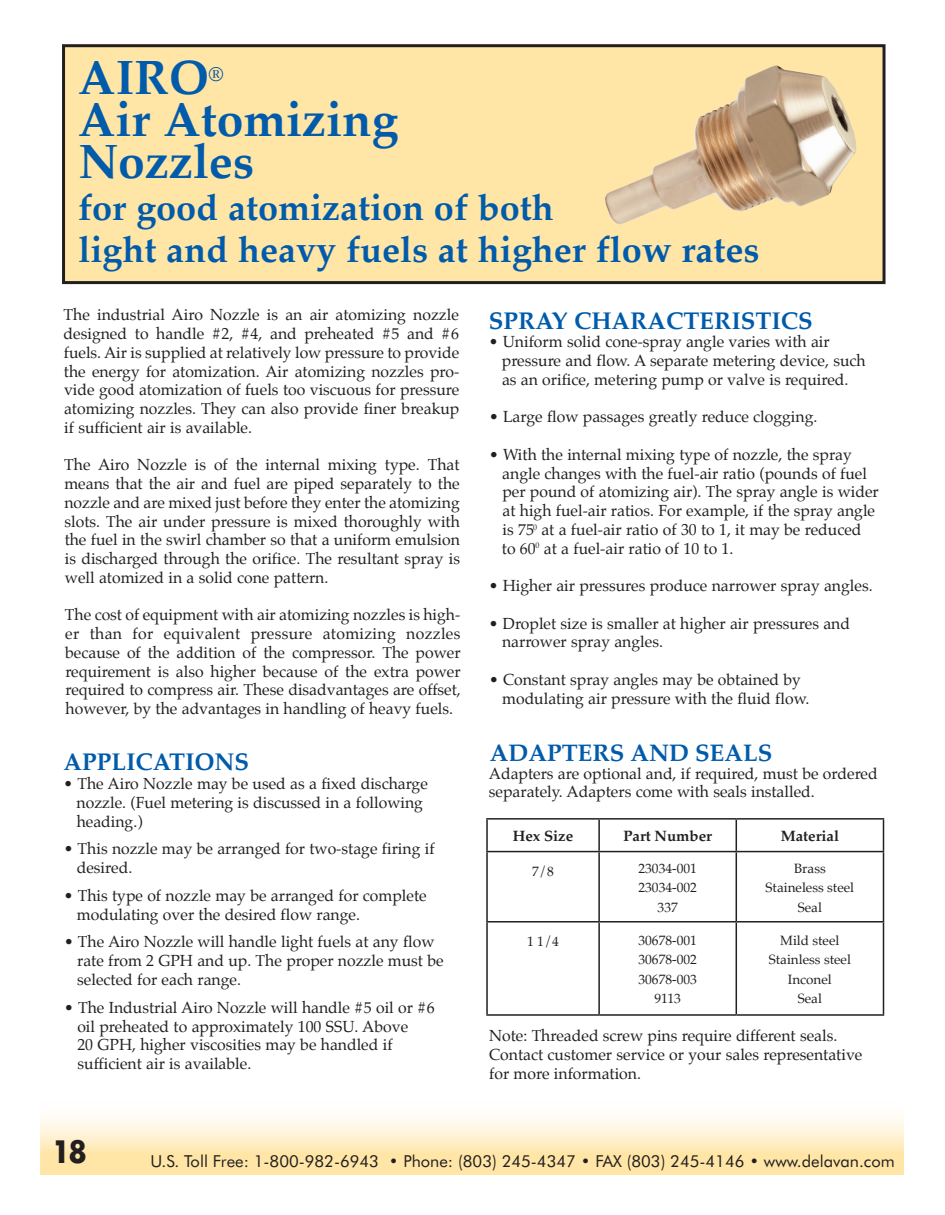
<style>
.page{position:relative;width:945px;height:1215px;background:#fff}
.page>*{position:absolute;margin:0;border:0;box-sizing:border-box;transform-origin:0 0}
.t1{font:700 48px/42px "Palatino";color:#015bab}
.t2{font:700 36px/42px "Palatino";color:#015bab}
.t3{font:700 30px "Futura";color:#231f20;scale:.91 1}
.t4{font:700 24px "Palatino";color:#015bab}
.t5{font:19.5px "Palatino";color:#0153a0}
.t6{font:16.5px "Futura BT";color:#231f20}
.t7{font:15.75px/18.8px "Palatino";color:#231f20}
.t8{font:700 15px "Palatino";color:#231f20}
.t9{font:13.5px "Palatino";color:#231f20}
</style>
<div class="page">
<svg style="left:40px;top:1117px;width:864px;height:57px;background:#ffedc3"></svg>
<div style="left:64px;top:46px;width:820px;height:237px;background:#ffe5a6"></div>
<div style="left:62px;top:44px;width:824px;height:240px;border:3px solid #231f20"></div>
<img style="left:605px;top:65px;width:251px;height:159px">
<hr style="left:486px;top:818px;width:113px;height:2px;background:#231f20">
<hr style="left:486px;top:820px;width:2px;height:31px;background:#231f20">
<hr style="left:599px;top:818px;width:137px;height:2px;background:#231f20">
<hr style="left:598px;top:820px;width:2px;height:31px;background:#231f20">
<hr style="left:736px;top:818px;width:148px;height:2px;background:#231f20">
<hr style="left:736px;top:820px;width:1px;height:31px;background:#231f20">
<hr style="left:883px;top:820px;width:1px;height:31px;background:#231f20">
<hr style="left:486px;top:851px;width:113px;height:1px;background:#231f20">
<hr style="left:486px;top:852px;width:2px;height:69px;background:#231f20">
<hr style="left:599px;top:851px;width:137px;height:1px;background:#231f20">
<hr style="left:598px;top:852px;width:2px;height:69px;background:#231f20">
<hr style="left:736px;top:851px;width:148px;height:1px;background:#231f20">
<hr style="left:736px;top:852px;width:1px;height:69px;background:#231f20">
<hr style="left:883px;top:852px;width:1px;height:69px;background:#231f20">
<hr style="left:486px;top:921px;width:113px;height:2px;background:#231f20">
<hr style="left:486px;top:923px;width:2px;height:91px;background:#231f20">
<hr style="left:599px;top:921px;width:137px;height:2px;background:#231f20">
<hr style="left:598px;top:923px;width:2px;height:91px;background:#231f20">
<hr style="left:736px;top:921px;width:148px;height:2px;background:#231f20">
<hr style="left:736px;top:923px;width:1px;height:91px;background:#231f20">
<hr style="left:883px;top:923px;width:1px;height:91px;background:#231f20">
<hr style="left:486px;top:1014px;width:113px;height:2px;background:#231f20">
<hr style="left:599px;top:1014px;width:137px;height:2px;background:#231f20">
<hr style="left:736px;top:1014px;width:148px;height:2px;background:#231f20">
<p class="t1" style="left:78px;top:56px;width:132px">AIRO</p>
<p class="t5" style="left:209px;top:58px;width:16px">®</p>
<p class="t1" style="left:78px;top:98px;width:321px">Air Atomizing<br>Nozzles</p>
<p class="t2" style="left:78px;top:186px;width:683px">for good atomization of both<br>light and heavy fuels at higher flow rates</p>
<p class="t7" style="left:64px;top:306px;width:397px;text-align:justify">The industrial Airo Nozzle is an air atomizing nozzle designed to handle #2, #4, and preheated #5 and #6 fuels. Air is supplied at relatively low pressure to provide the energy for atomization. Air atomizing nozzles pro&shy;vide good atomization of fuels too viscuous for pressure atomizing nozzles. They can also provide finer breakup if sufficient air is available.</p>
<p class="t7" style="left:64px;top:456px;width:397px;text-align:justify">The Airo Nozzle is of the internal mixing type. That means that the air and fuel are piped separately to the nozzle and are mixed just before they enter the atomizing slots. The air under pressure is mixed thoroughly with the fuel in the swirl chamber so that a uniform emulsion is discharged through the orifice. The resultant spray is well atomized in a solid cone pattern.</p>
<p class="t7" style="left:65px;top:606px;width:397px;text-align:justify">The cost of equipment with air atomizing nozzles is high&shy;er than for equivalent pressure atomizing nozzles because of the addition of the compressor. The power requirement is also higher because of the extra power required to compress air. These disadvantages are offset, however, by the advantages in handling of heavy fuels.</p>
<p class="t4" style="left:64px;top:742px;width:187px">APPLICATIONS</p>
<p class="t7" style="left:77px;top:774px;width:353px;text-indent:-13px">• The Airo Nozzle may be used as a fixed discharge nozzle. (Fuel metering is discussed in a following heading.)</p>
<p class="t7" style="left:77px;top:840px;width:359px;text-indent:-13px">• This nozzle may be arranged for two-stage firing if desired.</p>
<p class="t7" style="left:77px;top:886px;width:351px;text-indent:-13px">• This type of nozzle may be arranged for complete modulating over the desired flow range.</p>
<p class="t7" style="left:77px;top:933px;width:368px;text-indent:-13px">• The Airo Nozzle will handle light fuels at any flow rate from 2 GPH and up. The proper nozzle must be selected for each range.</p>
<p class="t7" style="left:77px;top:998px;width:359px;text-indent:-13px">• The Industrial Airo Nozzle will handle #5 oil or #6 oil preheated to approximately 100 SSU. Above<br>20 GPH, higher viscosities may be handled if sufficient air is available.</p>
<p class="t4" style="left:489px;top:300px;width:325px">SPRAY CHARACTERISTICS</p>
<p class="t7" style="left:502px;top:333px;width:365px;text-indent:-13px">• Uniform solid cone-spray angle varies with air pressure and flow. A separate metering device, such as an orifice, metering pump or valve is required.</p>
<p class="t7" style="left:489px;top:408px;width:330px">• Large flow passages greatly reduce clogging.</p>
<p class="t7" style="left:502px;top:445px;width:378px;text-indent:-13px">• With the internal mixing type of nozzle, the spray angle changes with the fuel-air ratio (pounds of fuel per pound of atomizing air). The spray angle is wider at high fuel-air ratios. For example, if the spray angle is 75<sup>0</sup> at a fuel-air ratio of 30 to 1, it may be reduced<br>to 60<sup>0</sup> at a fuel-air ratio of 10 to 1.</p>
<p class="t7" style="left:489px;top:576px;width:385px">• Higher air pressures produce narrower spray angles.</p>
<p class="t7" style="left:502px;top:614px;width:349px;text-indent:-13px">• Droplet size is smaller at higher air pressures and narrower spray angles.</p>
<p class="t7" style="left:502px;top:670px;width:309px;text-indent:-13px">• Constant spray angles may be obtained by modulating air pressure with the fluid flow.</p>
<p class="t4" style="left:490px;top:733px;width:284px">ADAPTERS AND SEALS</p>
<p class="t7" style="left:489px;top:764px;width:390px">Adapters are optional and, if required, must be ordered separately. Adapters come with seals installed.</p>
<p class="t8" style="left:513px;top:823px;width:62px">Hex Size</p>
<p class="t8" style="left:623px;top:823px;width:90px">Part Number</p>
<p class="t8" style="left:781px;top:823px;width:60px">Material</p>
<p class="t9" style="left:532px;top:860px;width:23px">7/8</p>
<p class="t9" style="left:638px;top:857px;width:60px">23034-001</p>
<p class="t9" style="left:638px;top:876px;width:60px">23034-002</p>
<p class="t9" style="left:658px;top:896px;width:22px">337</p>
<p class="t9" style="left:794px;top:857px;width:33px">Brass</p>
<p class="t9" style="left:766px;top:876px;width:90px">Staineless steel</p>
<p class="t9" style="left:798px;top:896px;width:26px">Seal</p>
<p class="t9" style="left:527px;top:931px;width:33px">1 1/4</p>
<p class="t9" style="left:638px;top:929px;width:60px">30678-001</p>
<p class="t9" style="left:638px;top:948px;width:60px">30678-002</p>
<p class="t9" style="left:638px;top:968px;width:60px">30678-003</p>
<p class="t9" style="left:655px;top:987px;width:28px">9113</p>
<p class="t9" style="left:780px;top:929px;width:61px">Mild steel</p>
<p class="t9" style="left:769px;top:948px;width:84px">Stainless steel</p>
<p class="t9" style="left:788px;top:968px;width:46px">Inconel</p>
<p class="t9" style="left:798px;top:987px;width:26px">Seal</p>
<p class="t7" style="left:489px;top:1026px;width:375px">Note: Threaded screw pins require different seals.<br>Contact customer service or your sales representative for more information.</p>
<p class="t3" style="left:52px;top:1130px;width:40px">18</p>
<p class="t6" style="left:151px;top:1151px;width:746px">U.S. Toll Free: 1-800-982-6943 • Phone: (803) 245-4347 • FAX (803) 245-4146 • www.delavan.com</p>
</div>
